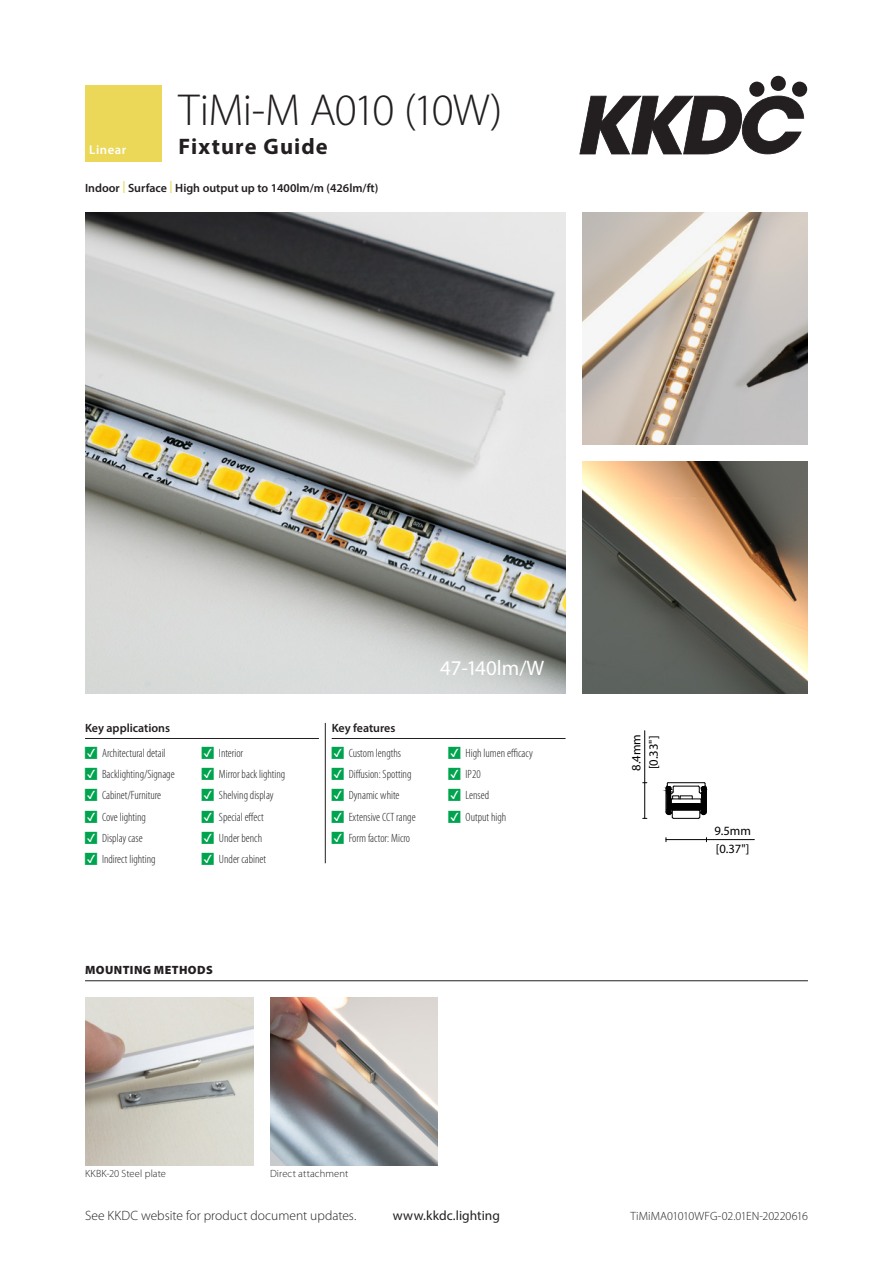
<style>
.page{position:relative;width:893px;height:1263px;background:#fff}
.page>*{position:absolute;margin:0;border:0;box-sizing:border-box;transform-origin:0 0}
.t1{font:300 45px "Myriad Pro";letter-spacing:-.025em;color:#231f20}
.t2{font:700 22.5px "Myriad Pro";letter-spacing:.05em;color:#231f20}
.t3{font:21px "Myriad Pro";color:#fff}
.t4{font:300 13.5px "Myriad Pro";color:#231f20}
.t5{font:13.5px "Myriad Pro";letter-spacing:.005em;color:#231f20}
.t6{font:600 12.75px "Myriad Pro";letter-spacing:.04em;color:#fff}
.t7{font:12.6px/17.2px "Myriad Pro";color:#000}
.t8{font:300 condensed 12px "Myriad Pro";color:#231f20}
.summary_points{font:600 12px "Myriad Pro";color:#231f20}
.t9{font:300 12px "Myriad Pro";letter-spacing:-.005em;color:#231f20}
.Key_headings{font:600 12px "Myriad Pro";color:#231f20}
.mounting_methods_hea{font:900 12px "Myriad Pro";letter-spacing:.035em;color:#231f20}
.mounting_methods_tex{font:300 10.5px "Myriad Pro";letter-spacing:.01em;color:#231f20}
.s1{color:#ebd858}
.s2{color:#00a44f}
</style>
<div class="page">
<svg style="left:579px;top:96px;width:225px;height:58px"></svg>
<svg style="left:749px;top:81px;width:16px;height:16px"></svg>
<div style="left:770px;top:76px;width:16px;height:15px;background:#231f20;border-radius:50%"></div>
<div style="left:792px;top:81px;width:15px;height:16px;background:#231f20;border-radius:50%"></div>
<div style="left:85px;top:85px;width:77px;height:77px;background:#ebd858"></div>
<hr style="left:644px;top:731px;width:1px;height:87px;background:#000">
<hr style="left:666px;top:839px;width:88px;height:1px;background:#000">
<svg style="left:665px;top:782px;width:42px;height:37px"></svg>
<hr style="left:671px;top:804px;width:30px;height:1px;background:#000">
<img style="left:85px;top:213px;width:481px;height:480px">
<img style="left:583px;top:213px;width:225px;height:231px">
<img style="left:583px;top:461px;width:225px;height:232px">
<hr style="left:85px;top:980px;width:723px;height:1px;background:#231f20">
<img style="left:85px;top:997px;width:168px;height:168px">
<img style="left:270px;top:997px;width:168px;height:168px">
<hr style="left:325px;top:723px;width:1px;height:140px;background:#231f20">
<hr style="left:85px;top:738px;width:234px;height:1px;background:#231f20">
<hr style="left:332px;top:738px;width:234px;height:1px;background:#231f20">
<h1 class="t1" style="left:179px;top:83px;width:325px">TiMi-M A010 (10W)</h1>
<h2 class="t2" style="left:179px;top:132px;width:151px">Fixture Guide</h2>
<p class="summary_points" style="left:85px;top:180px;width:295px">Indoor <span class="s1">|</span> Surface <span class="s1">|</span> High output up to 1400lm/m (426lm/ft)</p>
<p class="t6" style="left:89px;top:142px;width:38px">Linear</p>
<p class="Key_headings" style="left:85px;top:720px;width:87px">Key applications</p>
<p class="t8" style="left:85px;top:746px;width:82px"><span class="s2">•</span> Architectural detail</p>
<p class="t8" style="left:85px;top:768px;width:91px"><span class="s2">•</span> Backlighting/Signage</p>
<p class="t8" style="left:85px;top:789px;width:78px"><span class="s2">•</span> Cabinet/Furniture</p>
<p class="t8" style="left:85px;top:810px;width:62px"><span class="s2">•</span> Cove lighting</p>
<p class="t8" style="left:85px;top:832px;width:59px"><span class="s2">•</span> Display case</p>
<p class="t8" style="left:85px;top:853px;width:72px"><span class="s2">•</span> Indirect lighting</p>
<p class="t8" style="left:202px;top:746px;width:43px"><span class="s2">•</span> Interior</p>
<p class="t8" style="left:202px;top:768px;width:85px"><span class="s2">•</span> Mirror back lighting</p>
<p class="t8" style="left:202px;top:789px;width:73px"><span class="s2">•</span> Shelving display</p>
<p class="t8" style="left:202px;top:810px;width:63px"><span class="s2">•</span> Special effect</p>
<p class="t8" style="left:202px;top:832px;width:62px"><span class="s2">•</span> Under bench</p>
<p class="t8" style="left:202px;top:853px;width:66px"><span class="s2">•</span> Under cabinet</p>
<p class="mounting_methods_hea" style="left:85px;top:962px;width:129px">MOUNTING METHODS</p>
<p class="Key_headings" style="left:332px;top:720px;width:65px">Key features</p>
<p class="t8" style="left:332px;top:746px;width:71px"><span class="s2">•</span> Custom lengths</p>
<p class="t8" style="left:332px;top:768px;width:81px"><span class="s2">•</span> Diffusion: Spotting</p>
<p class="t8" style="left:332px;top:789px;width:69px"><span class="s2">•</span> Dynamic white</p>
<p class="t8" style="left:332px;top:810px;width:85px"><span class="s2">•</span> Extensive CCT range</p>
<p class="t8" style="left:332px;top:832px;width:80px"><span class="s2">•</span> Form factor: Micro</p>
<p class="t3" style="left:440px;top:655px;width:106px">47-140lm/W</p>
<p class="t8" style="left:449px;top:746px;width:86px"><span class="s2">•</span> High lumen efficacy</p>
<p class="t8" style="left:449px;top:768px;width:34px"><span class="s2">•</span> IP20</p>
<p class="t8" style="left:449px;top:789px;width:42px"><span class="s2">•</span> Lensed</p>
<p class="t8" style="left:449px;top:810px;width:59px"><span class="s2">•</span> Output high</p>
<p class="mounting_methods_tex" style="left:85px;top:1167px;width:82px">KKBK-20 Steel plate</p>
<p class="mounting_methods_tex" style="left:270px;top:1167px;width:80px">Direct attachment</p>
<p class="t7" style="left:628px;top:771px;width:38px;rotate:-90deg">8.4mm [0.33"]</p>
<p class="t7" style="left:714px;top:823px;width:38px">9.5mm [0.37"]</p>
<p class="t4" style="left:85px;top:1208px;width:273px">See KKDC website for product document updates.</p>
<p class="t5" style="left:393px;top:1207px;width:109px">www.kkdc.lighting</p>
<p class="t9" style="left:630px;top:1209px;width:179px">TiMiMA01010WFG-02.01EN-20220616</p>
</div>
